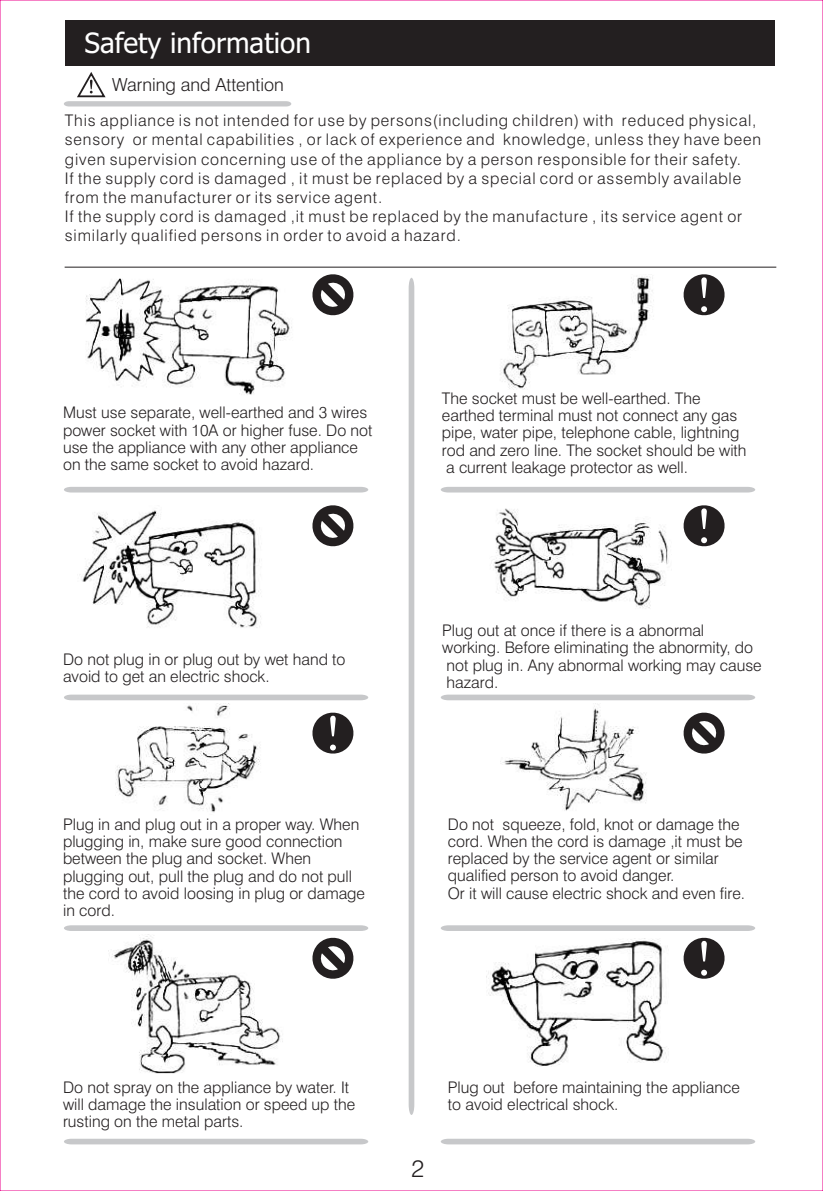
<style>
.page{position:relative;width:823px;height:1191px;background:#fff}
.page>*{position:absolute;margin:0;border:0;box-sizing:border-box;transform-origin:0 0}
.t1{font:28px "Tahoma";color:#fff}
.t2{font:300 24px "Swiss 721 BT";color:#231f20}
.t3{font:300 18px "Swiss 721 BT";color:#231f20}
.t4{font:300 16px/17.2px "Swiss 721 BT";color:#231f20}
.t5{font:300 16px/19.2px "Swiss 721 BT";letter-spacing:.055em;color:#231f20}
</style>
<div class="page">
<svg style="left:312px;top:274px;width:42px;height:42px"></svg>
<svg style="left:312px;top:712px;width:42px;height:42px"></svg>
<svg style="left:312px;top:505px;width:42px;height:42px"></svg>
<div style="left:64px;top:487px;width:304px;height:5px;background:#c7c8ca"></div>
<svg style="left:408px;top:278px;width:6px;height:837px;background:#cdcecf"></svg>
<svg style="left:64px;top:1138px;width:304px;height:6px"></svg>
<div style="left:440px;top:487px;width:314px;height:5px;background:#c7c8ca"></div>
<svg style="left:440px;top:1138px;width:314px;height:6px"></svg>
<svg style="left:683px;top:274px;width:42px;height:42px"></svg>
<svg style="left:683px;top:505px;width:42px;height:42px"></svg>
<svg style="left:683px;top:712px;width:42px;height:42px"></svg>
<svg style="left:64px;top:925px;width:304px;height:54px"></svg>
<svg style="left:441px;top:925px;width:313px;height:54px"></svg>
<svg style="left:64px;top:694px;width:304px;height:6px;background:#cdcecf"></svg>
<svg style="left:440px;top:694px;width:314px;height:6px;background:#cdcecf"></svg>
<div style="left:65px;top:20px;width:708px;height:45px;background:#231f20"></div>
<svg style="left:64px;top:72px;width:227px;height:34px"></svg>
<hr style="left:65px;top:267px;width:710px;height:1px;background:#231f20">
<img style="left:86px;top:278px;width:206px;height:117px">
<img style="left:81px;top:510px;width:180px;height:118px">
<img style="left:500px;top:276px;width:154px;height:113px">
<img style="left:493px;top:508px;width:175px;height:101px">
<img style="left:115px;top:703px;width:145px;height:110px">
<img style="left:500px;top:703px;width:146px;height:108px">
<img style="left:108px;top:935px;width:175px;height:139px">
<img style="left:486px;top:938px;width:184px;height:128px">
<h1 class="t1" style="left:84px;top:31px;width:228px">Safety information</h1>
<p class="t3" style="left:112px;top:77px;width:173px">Warning and Attention</p>
<p class="t5" style="left:65px;top:112px;width:697px">This appliance is not intended for use by persons(including children) with reduced physical, sensory or mental capabilities , or lack of experience and knowledge, unless they have been given supervision concerning use of the appliance by a person responsible for their safety.<br>If the supply cord is damaged , it must be replaced by a special cord or assembly available from the manufacturer or its service agent.<br>If the supply cord is damaged ,it must be replaced by the manufacture , its service agent or similarly qualified persons in order to avoid a hazard.</p>
<p class="t4" style="left:63px;top:405px;width:311px">Must use separate, well-earthed and 3 wires power socket with 10A or higher fuse. Do not use the appliance with any other appliance on the same socket to avoid hazard.</p>
<p class="t4" style="left:63px;top:652px;width:284px">Do not plug in or plug out by wet hand to avoid to get an electric shock.</p>
<p class="t4" style="left:63px;top:817px;width:303px">Plug in and plug out in a proper way. When plugging in, make sure good connection between the plug and socket. When plugging out, pull the plug and do not pull the cord to avoid loosing in plug or damage in cord.</p>
<p class="t4" style="left:441px;top:391px;width:306px">The socket must be well-earthed. The earthed terminal must not connect any gas pipe, water pipe, telephone cable, lightning rod and zero line. The socket should be with a current leakage protector as well.</p>
<p class="t4" style="left:442px;top:623px;width:321px">Plug out at once if there is a abnormal working. Before eliminating the abnormity, do not plug in. Any abnormal working may cause hazard.</p>
<p class="t4" style="left:447px;top:817px;width:298px">Do not squeeze, fold, knot or damage the cord. When the cord is damage ,it must be replaced by the service agent or similar qualified person to avoid danger.<br>Or it will cause electric shock and even fire.</p>
<p class="t4" style="left:63px;top:1079px;width:293px">Do not spray on the appliance by water. It will damage the insulation or speed up the rusting on the metal parts.</p>
<h2 class="t2" style="left:411px;top:1158px;width:14px">2</h2>
<p class="t4" style="left:447px;top:1079px;width:293px">Plug out before maintaining the appliance to avoid electrical shock.</p>
</div>
